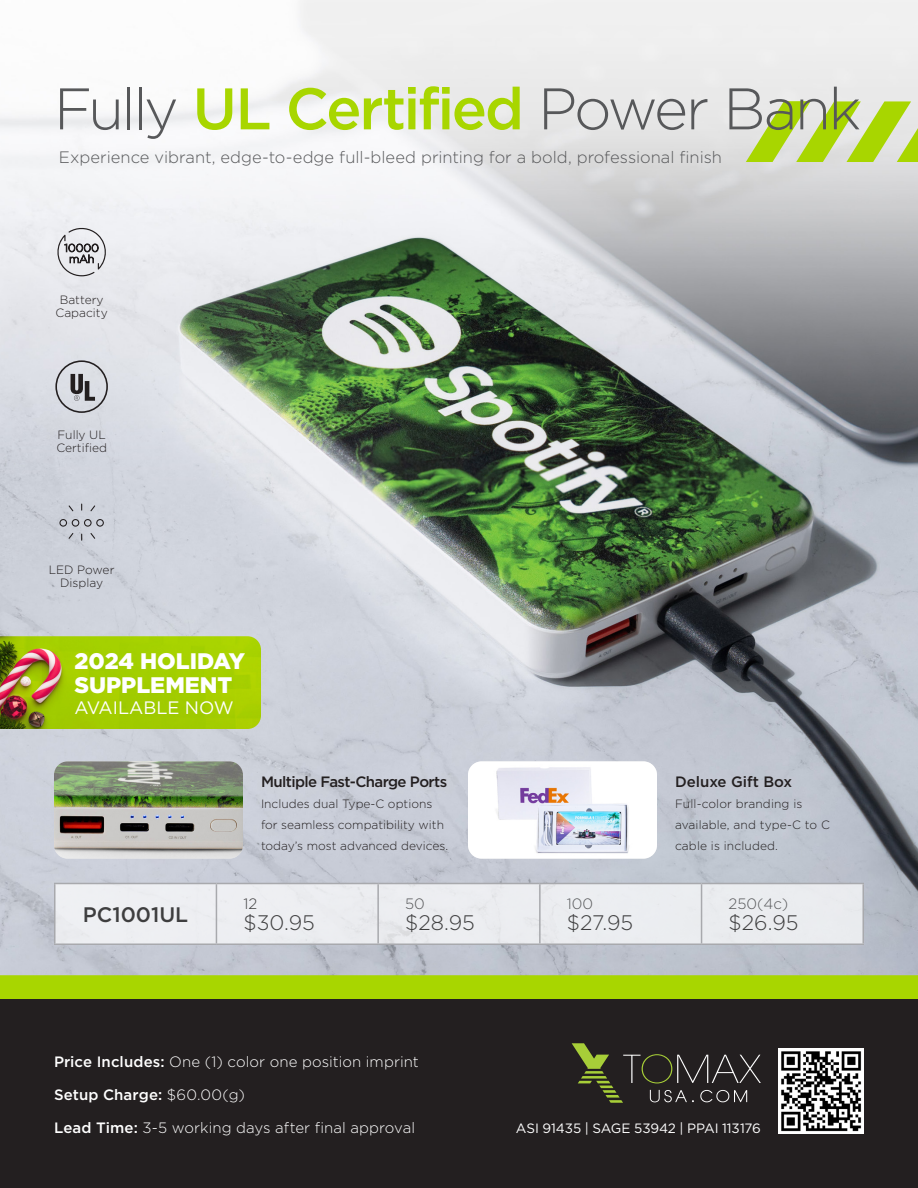
<style>
.page{position:relative;width:918px;height:1188px;background:#fff}
.page>*{position:absolute;margin:0;border:0;box-sizing:border-box;transform-origin:0 0}
.t1{font:300 58.5px "Gotham";letter-spacing:-.055em;color:#57585a}
.t2{font:900 22.5px "Gotham";color:#fff}
.Full-_Column_Price{font:300 21px "Gotham";letter-spacing:-.005em;color:#3e3e3f}
.Full-_Column_Product{font:500 21px "Gotham";color:#3e3e3f}
.t3{font:18px "Gotham";color:#fff}
.t4{font:300 16.5px "Gotham";color:#57585a}
.t5{font:300 15px "Gotham";letter-spacing:.005em;color:#fff}
.t6{font:500 15px "Gotham";letter-spacing:-.04em;color:#231f20}
.t7{font:500 15px "Gotham";letter-spacing:.01em;color:#fff}
.t8{font:500 15px "Gotham";color:#231f20}
.Full-_Column_Quantity{font:300 15px "Gotham";color:#57585a}
.Full-_Column_Quantity-2{font:300 15px "Gotham";color:#3e3e3f}
.t9{font:13.5px "Gotham";letter-spacing:-.01em;color:#fff}
.t10{font:300 12px/21px "Gotham";color:#231f20}
.Icon_Feature{font:300 12px/13.5px "Gotham";color:#231f20;text-align:center}
.s1{font-weight:500;color:#a8d600}
.s2{font-weight:500}
.s3{font-weight:300}
</style>
<div class="page">
<img style="left:0;top:0;width:918px;height:975px">
<div style="left:55px;top:883px;width:808px;height:61px;background:#ebedf0"></div>
<hr style="left:54px;top:883px;width:162px;height:1px;background:#a8a9ad">
<hr style="left:54px;top:884px;width:2px;height:60px;background:#a8a9ad">
<hr style="left:216px;top:883px;width:162px;height:1px;background:#a8a9ad">
<hr style="left:216px;top:884px;width:1px;height:60px;background:#a8a9ad">
<hr style="left:378px;top:883px;width:162px;height:1px;background:#a8a9ad">
<hr style="left:377px;top:884px;width:2px;height:60px;background:#a8a9ad">
<hr style="left:540px;top:883px;width:162px;height:1px;background:#a8a9ad">
<hr style="left:539px;top:884px;width:2px;height:60px;background:#a8a9ad">
<hr style="left:702px;top:883px;width:162px;height:1px;background:#a8a9ad">
<hr style="left:701px;top:884px;width:1px;height:60px;background:#a8a9ad">
<hr style="left:862px;top:884px;width:2px;height:60px;background:#a8a9ad">
<hr style="left:54px;top:944px;width:162px;height:1px;background:#a8a9ad">
<hr style="left:216px;top:944px;width:162px;height:1px;background:#a8a9ad">
<hr style="left:378px;top:944px;width:162px;height:1px;background:#a8a9ad">
<hr style="left:540px;top:944px;width:162px;height:1px;background:#a8a9ad">
<hr style="left:702px;top:944px;width:162px;height:1px;background:#a8a9ad">
<svg style="left:746px;top:101px;width:172px;height:61px;background:#c6dd73"></svg>
<img style="left:54px;top:761px;width:189px;height:98px">
<img style="left:468px;top:761px;width:189px;height:98px">
<svg style="left:55px;top:360px;width:53px;height:53px;background:#b6b7bd"></svg>
<svg style="left:55px;top:227px;width:53px;height:49px;background:#c9c9cd"></svg>
<svg style="left:59px;top:519px;width:45px;height:8px"></svg>
<svg style="left:90px;top:505px;width:5px;height:6px"></svg>
<svg style="left:69px;top:505px;width:4px;height:6px"></svg>
<svg style="left:90px;top:533px;width:5px;height:6px"></svg>
<svg style="left:69px;top:533px;width:4px;height:6px"></svg>
<img style="left:0;top:636px;width:261px;height:93px">
<div style="left:0;top:999px;width:918px;height:189px;background:#231f20"></div>
<div style="left:0;top:975px;width:918px;height:24px;background:#a8d600"></div>
<img style="left:779px;top:1049px;width:85px;height:85px">
<svg style="left:572px;top:1043px;width:189px;height:60px"></svg>
<p class="t1" style="left:54px;top:77px;width:809px">Fully <span class="s1">UL Certified</span> Power Bank</p>
<p class="t4" style="left:59px;top:148px;width:665px">Experience vibrant, edge-to-edge full-bleed printing for a bold, professional finish</p>
<p class="Icon_Feature" style="left:56px;top:292px;width:54px">Battery<br>Capacity</p>
<p class="Icon_Feature" style="left:56px;top:427px;width:52px;text-align:left">Fully UL<br>Certified</p>
<p class="Icon_Feature" style="left:49px;top:562px;width:67px">LED Power<br>Display</p>
<p class="t2" style="left:74px;top:646px;width:172px">2024 HOLIDAY</p>
<p class="t2" style="left:74px;top:670px;width:159px">SUPPLEMENT</p>
<p class="t3" style="left:74px;top:698px;width:161px">AVAILABLE NOW</p>
<p class="t6" style="left:261px;top:773px;width:188px">Multiple Fast-Charge Ports</p>
<p class="t10" style="left:261px;top:793px;width:189px">Includes dual Type-C options for seamless compatibility with today’s most advanced devices.</p>
<p class="Full-_Column_Product" style="left:83px;top:901px;width:107px">PC1001UL</p>
<p class="Full-_Column_Quantity-2" style="left:243px;top:895px;width:15px">12</p>
<p class="Full-_Column_Price" style="left:243px;top:911px;width:73px">$30.95</p>
<p class="Full-_Column_Quantity" style="left:405px;top:895px;width:21px">50</p>
<p class="Full-_Column_Price" style="left:405px;top:911px;width:71px">$28.95</p>
<p class="Full-_Column_Quantity" style="left:567px;top:895px;width:28px">100</p>
<p class="Full-_Column_Price" style="left:567px;top:911px;width:68px">$27.95</p>
<p class="t8" style="left:675px;top:773px;width:119px">Deluxe Gift Box</p>
<p class="t10" style="left:675px;top:793px;width:156px">Full-color branding is available, and type-C to C cable is included.</p>
<p class="Full-_Column_Quantity" style="left:729px;top:895px;width:61px">250(4c)</p>
<p class="Full-_Column_Price" style="left:729px;top:911px;width:72px">$26.95</p>
<p class="t5" style="left:54px;top:1054px;width:366px"><span class="s2">Price Includes:</span> One (1) color one position imprint</p>
<p class="t7" style="left:54px;top:1085px;width:192px">Setup Charge: <span class="s3">$60.00(g)</span></p>
<p class="t5" style="left:54px;top:1120px;width:363px"><span class="s2">Lead Time:</span> 3-5 working days after final approval</p>
<p class="t9" style="left:516px;top:1121px;width:247px">ASI 91435 | SAGE 53942 | PPAI 113176</p>
</div>
